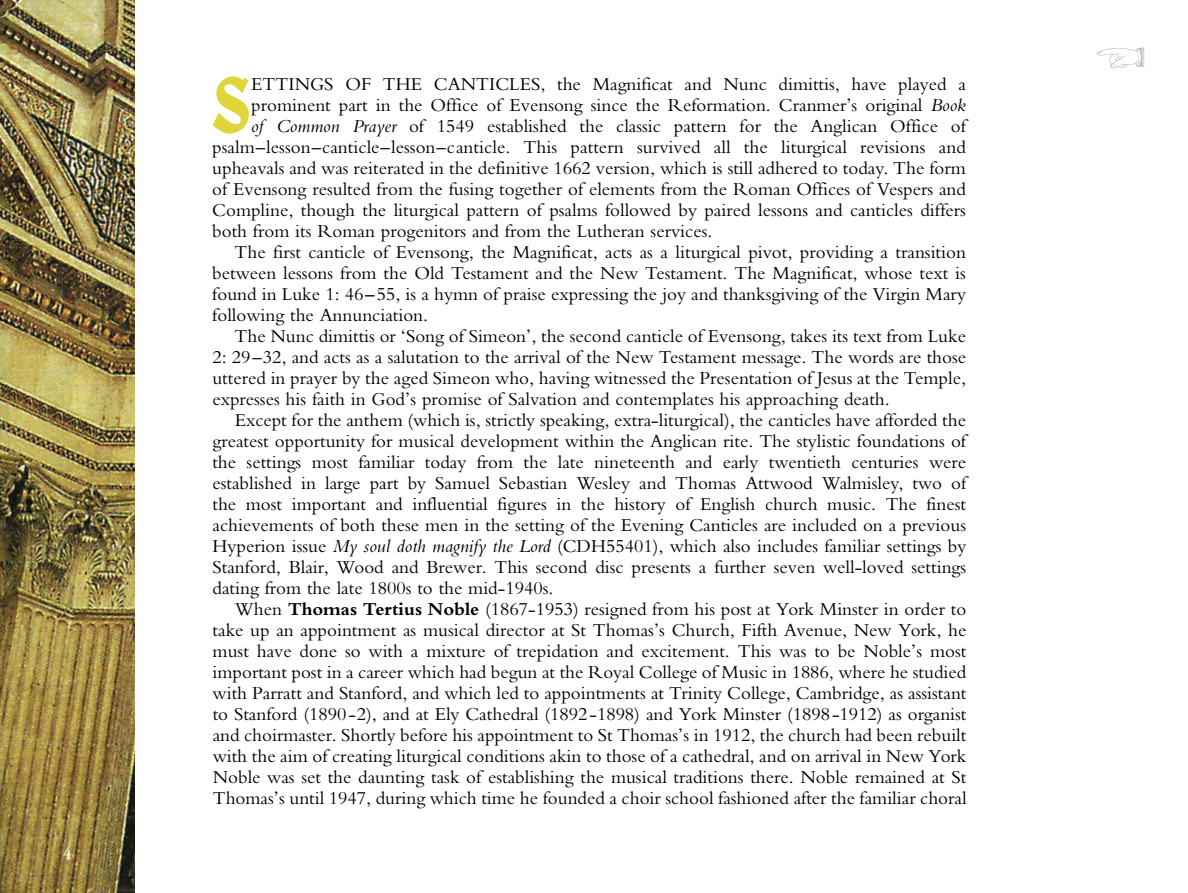
<style>
.page{position:relative;width:1188px;height:893px;background:#fff}
.page>*{position:absolute;margin:0;border:0;box-sizing:border-box;transform-origin:0 0}
.t1{font:condensed 80.1px "Belwe";color:#dfd63b}
.t2{font:19.05px "M Bembo";color:#000}
.t3{font:condensed 18px "Garamond IT Cby BT";color:#fff}
.s1{font-style:italic}
.s2{font-family:"Garamond IT Cby BT";font-stretch:condensed}
.s3{font-family:"Garamond IT Cby BT"}
.s4{font-weight:700}
</style>
<div class="page">
<img style="left:0;top:0;width:135px;height:892px">
<p class="t3" style="left:63px;top:846px;width:9px">4</p>
<p class="t1" style="left:211px;top:76px;width:42px">S</p>
<p class="t2" style="left:251px;top:77px;width:716px">ETTINGS OF THE CANTICLES, the Magnificat and Nunc dimittis, have played a</p>
<p class="t2" style="left:251px;top:98px;width:716px">prominent part in the Office of Evensong since the Reformation. Cranmer’s original <span class="s1">Book</span></p>
<p class="t2" style="left:251px;top:119px;width:716px"><span class="s1">of Common Prayer</span> of 1549 established the classic pattern for the Anglican Office of</p>
<p class="t2" style="left:212px;top:140px;width:755px">psalm<span class="s2">–</span>lesson<span class="s2">–</span>canticle<span class="s2">–</span>lesson<span class="s2">–</span>canticle. This pattern survived all the liturgical revisions and</p>
<p class="t2" style="left:212px;top:161px;width:755px">upheavals and was reiterated in the definitive 1662 version, which is still adhered to today. The form</p>
<p class="t2" style="left:212px;top:182px;width:755px">of Evensong resulted from the fusing together of elements from the Roman Offices of Vespers and</p>
<p class="t2" style="left:212px;top:203px;width:755px">Compline, though the liturgical pattern of psalms followed by paired lessons and canticles differs</p>
<p class="t2" style="left:212px;top:224px;width:502px">both from its Roman progenitors and from the Lutheran services.</p>
<p class="t2" style="left:235px;top:245px;width:733px">The first canticle of Evensong, the Magnificat, acts as a liturgical pivot, providing a transition</p>
<p class="t2" style="left:212px;top:266px;width:755px">between lessons from the Old Testament and the New Testament. The Magnificat, whose text is</p>
<p class="t2" style="left:212px;top:287px;width:755px">found in Luke 1: 46<span class="s3">–</span>55, is a hymn of praise expressing the joy and thanksgiving of the Virgin Mary</p>
<p class="t2" style="left:212px;top:308px;width:217px">following the Annunciation.</p>
<p class="t2" style="left:235px;top:329px;width:733px">The Nunc dimittis or ‘Song of Simeon’, the second canticle of Evensong, takes its text from Luke</p>
<p class="t2" style="left:212px;top:350px;width:755px">2: 29<span class="s2">–</span>32, and acts as a salutation to the arrival of the New Testament message. The words are those</p>
<p class="t2" style="left:212px;top:371px;width:755px">uttered in prayer by the aged Simeon who, having witnessed the Presentation of Jesus at the Temple,</p>
<p class="t2" style="left:212px;top:392px;width:679px">expresses his faith in God’s promise of Salvation and contemplates his approaching death.</p>
<p class="t2" style="left:235px;top:413px;width:733px">Except for the anthem (which is, strictly speaking, extra-liturgical), the canticles have afforded the</p>
<p class="t2" style="left:212px;top:434px;width:755px">greatest oppor tunity for musical development within the Anglican rite. The stylistic foundations of</p>
<p class="t2" style="left:212px;top:455px;width:755px">the settings most familiar today from the late nineteenth and early twentieth cen turies were</p>
<p class="t2" style="left:212px;top:476px;width:755px">established in large part by Samuel Sebastian Wesley and Thomas Attwood Walmisley, two of</p>
<p class="t2" style="left:212px;top:497px;width:755px">the most important and influential figures in the history of English church music. The finest</p>
<p class="t2" style="left:212px;top:518px;width:755px">achievements of both these men in the setting of the Evening Canticles are included on a previous</p>
<p class="t2" style="left:213px;top:539px;width:755px">Hyperion issue <span class="s1">My soul doth magnify the Lord</span> (CDH55401), which also includes familiar settings by</p>
<p class="t2" style="left:213px;top:560px;width:755px">Stanford, Blair, Wood and Brewer. This second disc presents a further seven well-loved settings</p>
<p class="t2" style="left:213px;top:581px;width:342px">dating from the late 1800s to the mid-1940s.</p>
<p class="t2" style="left:235px;top:602px;width:733px">When <span class="s4">Thomas Tertius Noble</span> (1867-1953) resigned from his post at York Minster in order to</p>
<p class="t2" style="left:213px;top:623px;width:755px">take up an appointment as musical director at St Thomas’s Church, Fifth Avenue, New York, he</p>
<p class="t2" style="left:213px;top:644px;width:755px">must have done so with a mixture of trepidation and excitement. This was to be Noble’s most</p>
<p class="t2" style="left:213px;top:665px;width:755px">important post in a career which had begun at the Royal College of Music in 1886, where he studied</p>
<p class="t2" style="left:213px;top:686px;width:755px">with Parratt and Stanford, and which led to appointments at Trinity College, Cambridge, as assistant</p>
<p class="t2" style="left:213px;top:707px;width:755px">to Stanford (1890-2), and at Ely Cathedral (1892-1898) and York Minster (1898-1912) as organist</p>
<p class="t2" style="left:213px;top:728px;width:755px">and choirmaster. Shortly before his appointment to St Thomas’s in 1912, the church had been rebuilt</p>
<p class="t2" style="left:213px;top:749px;width:755px">with the aim of creating liturgical conditions akin to those of a cathedral, and on arrival in New York</p>
<p class="t2" style="left:213px;top:770px;width:755px">Noble was set the daunting task of establishing the musical traditions there. Noble remained at St</p>
<p class="t2" style="left:213px;top:791px;width:755px">Thomas’s until 1947, during which time he founded a choir school fashioned after the familiar choral</p>
</div>
